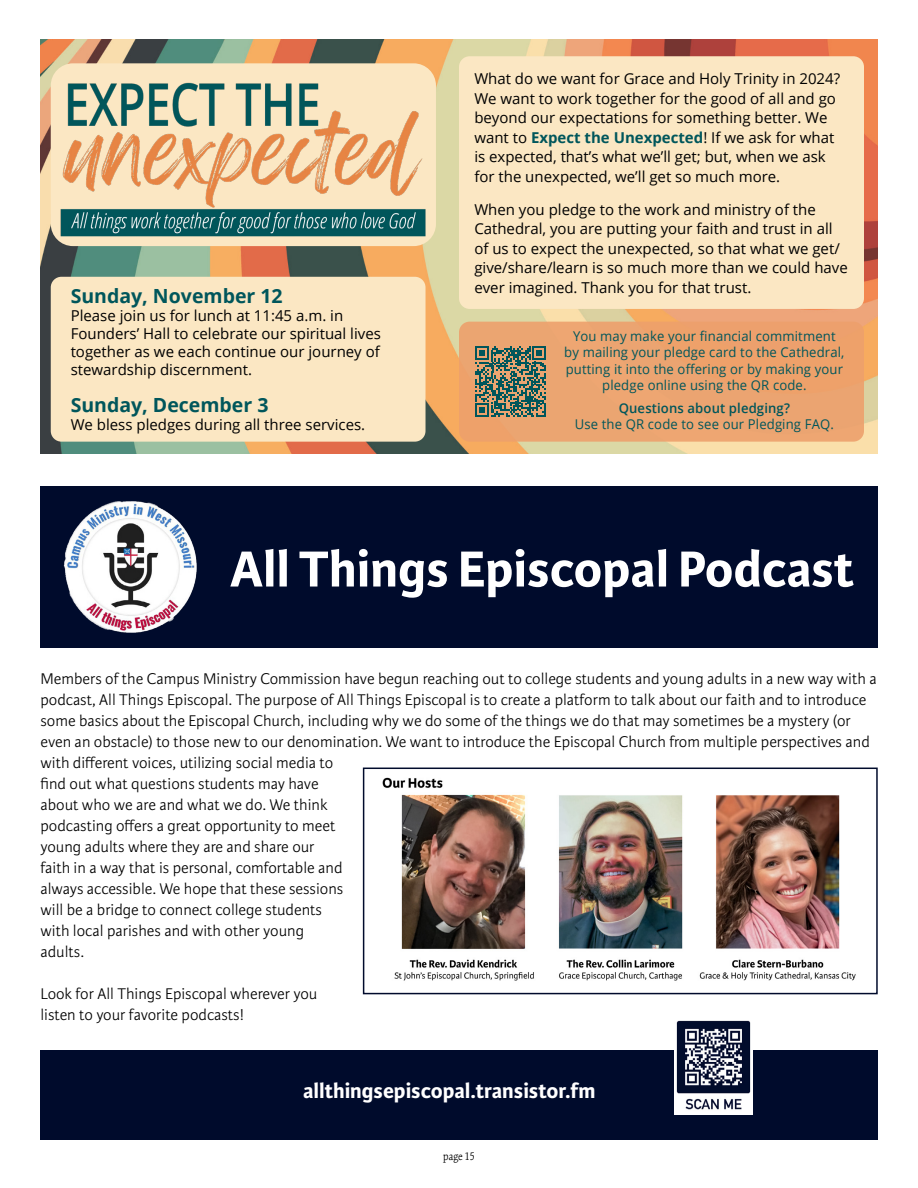
<style>
.page{position:relative;width:918px;height:1188px;background:#fff}
.page>*{position:absolute;margin:0;border:0;box-sizing:border-box;transform-origin:0 0}
.t1{font:700 54px "Karmina Sans";color:#fff}
.t2{font:700 22.5px "Karmina Sans";color:#fff}
.t3{font:700 19.5px "Open Sans";color:#00565b}
.t4{font:300 16.5px/21px "Karmina Sans";color:#000}
.t5{font:15px/19.5px "Open Sans";color:#000}
.t6{font:13.5px/16.2px "Open Sans";letter-spacing:.01em;color:#00565b;text-align:center}
.t7{font:600 13.5px "Open Sans";letter-spacing:.01em;color:#00565b}
.t8{font:300 12px "Kinesis Pro 3";color:#000}
.s1{font-weight:700;color:#00565b}
</style>
<div class="page">
<div style="left:40px;top:1050px;width:838px;height:89px;background:#000b2c"></div>
<div style="left:40px;top:486px;width:838px;height:162px;background:#000b2c"></div>
<img style="left:63px;top:501px;width:134px;height:132px">
<img style="left:675px;top:1020px;width:77px;height:94px">
<img style="left:382px;top:777px;width:474px;height:204px">
<div style="left:363px;top:768px;width:515px;height:226px;border:2px solid #000b2c"></div>
<img style="left:40px;top:39px;width:838px;height:414px">
<div style="left:459px;top:56px;width:405px;height:253px;background:#fbe7c3;border-radius:11px"></div>
<div style="left:51px;top:63px;width:385px;height:183px;background:#fbe7c3;border-radius:22px"></div>
<img style="left:57px;top:63px;width:375px;height:173px">
<div style="left:51px;top:277px;width:375px;height:165px;background:#fbe7c3;border-radius:11px"></div>
<div style="left:459px;top:322px;width:405px;height:120px;background:#eda06c;border-radius:11px"></div>
<svg style="left:475px;top:346px;width:71px;height:71px"></svg>
<p class="t3" style="left:71px;top:282px;width:214px">Sunday, November 12</p>
<p class="t5" style="left:71px;top:306px;width:312px;line-height:18px">Please join us for lunch at 11:45 a.m. in Founders’ Hall to celebrate our spiritual lives together as we each continue our journey of stewardship discernment.</p>
<p class="t3" style="left:71px;top:391px;width:199px">Sunday, December 3</p>
<p class="t5" style="left:71px;top:415px;width:296px">We bless pledges during all three services.</p>
<p class="t5" style="left:474px;top:69px;width:367px">What do we want for Grace and Holy Trinity in 2024?<br>We want to work together for the good of all and go beyond our expectations for something better. We want to <span class="s1">Expect the Unexpected</span>! If we ask for what is expected, that’s what we’ll get; but, when we ask for the unexpected, we’ll get so much more.</p>
<p class="t5" style="left:474px;top:199px;width:375px">When you pledge to the work and ministry of the Cathedral, you are putting your faith and trust in all of us to expect the unexpected, so that what we get/ give/share/learn is so much more than we could have ever imagined. Thank you for that trust.</p>
<p class="t6" style="left:564px;top:328px;width:282px">You may make your financial commitment by mailing your pledge card to the Cathedral, putting it into the offering or by making your pledge online using the QR code.</p>
<p class="t7" style="left:619px;top:399px;width:173px">Questions about pledging?</p>
<p class="t6" style="left:575px;top:416px;width:261px">Use the QR code to see our Pledging FAQ.</p>
<h1 class="t1" style="left:230px;top:538px;width:625px">All Things Episcopal Podcast</h1>
<p class="t4" style="left:40px;top:668px;width:838px">Members of the Campus Ministry Commission have begun reaching out to college students and young adults in a new way with a podcast, All Things Episcopal. The purpose of All Things Episcopal is to create a platform to talk about our faith and to introduce some basics about the Episcopal Church, including why we do some of the things we do that may sometimes be a mystery (or even an obstacle) to those new to our denomination. We want to introduce the Episcopal Church from multiple perspectives and with different voices, utilizing social media to<br>find out what questions students may have<br>about who we are and what we do. We think<br>podcasting offers a great opportunity to meet<br>young adults where they are and share our<br>faith in a way that is personal, comfortable and<br>always accessible. We hope that these sessions<br>will be a bridge to connect college students<br>with local parishes and with other young<br>adults.</p>
<p class="t4" style="left:40px;top:983px;width:278px">Look for All Things Episcopal wherever you listen to your favorite podcasts!</p>
<h2 class="t2" style="left:303px;top:1078px;width:294px">allthingsepiscopal.transistor.fm</h2>
<p class="t8" style="left:443px;top:1149px;width:33px">page 15</p>
</div>
